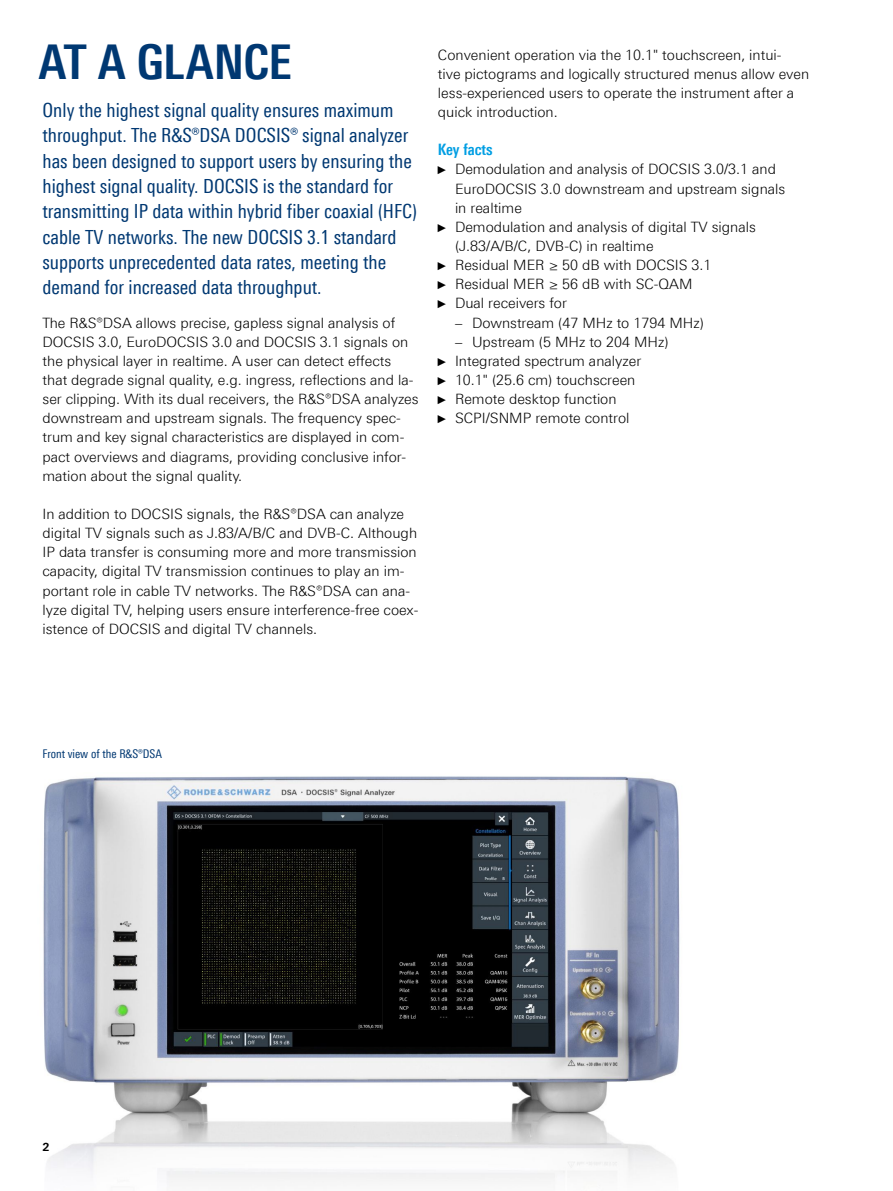
<style>
.page{position:relative;width:893px;height:1191px;background:#fff}
.page>*{position:absolute;margin:0;border:0;box-sizing:border-box;transform-origin:0 0}
.Seiten_Headline_32Pt{font:700 48px "Linotype Univers 620 Cn";letter-spacing:-.01em;color:#003872}
.Teaser{font:19.5px/25.3px "Linotype Univers 420 Cn";color:#003872}
.Absatzfett_cyan{font:700 15.75px "Linotype Univers 620 Cn";color:#009ee3}
.Haupttext_ohne_Absta{font:300 14.25px/19.2px "Linotype Univers 330";color:#000}
.Haupttext{font:300 14.25px/19.2px "Linotype Univers 330";color:#000}
.Bildunterschrift{font:12px "Linotype Univers 420 Cn";color:#003872}
.t1{font:700 11.25px "Linotype Univers 630";color:#000}
.s1{font-family:"Arial Narrow";font-weight:400;font-size:11.4px}
</style>
<div class="page">
<img style="left:43px;top:776px;width:637px;height:406px">
<p class="Seiten_Headline_32Pt" style="left:39px;top:33px;width:255px">AT A GLANCE</p>
<p class="Teaser" style="left:43px;top:97px;width:376px">Only the highest signal quality ensures maximum throughput. The R&amp;S®DSA DOCSIS® signal analyzer has been designed to support users by ensuring the highest signal quality. DOCSIS is the standard for transmitting IP data within hybrid fiber coaxial (HFC) cable TV networks. The new DOCSIS 3.1 standard supports unprecedented data rates, meeting the demand for increased data throughput.</p>
<p class="Haupttext_ohne_Absta" style="left:43px;top:313px;width:378px">The R&amp;S®DSA allows precise, gapless signal analysis of DOCSIS 3.0, EuroDOCSIS 3.0 and DOCSIS 3.1 signals on the physical layer in realtime. A user can detect effects that degrade signal quality, e.g. ingress, reflections and la&shy;ser clipping. With its dual receivers, the R&amp;S®DSA analyzes downstream and upstream signals. The frequency spec&shy;trum and key signal characteristics are displayed in com&shy;pact overviews and diagrams, providing conclusive infor&shy;mation about the signal quality.</p>
<p class="Haupttext" style="left:43px;top:504px;width:377px">In addition to DOCSIS signals, the R&amp;S®DSA can analyze digital TV signals such as J.83/A/B/C and DVB-C. Although IP data transfer is consuming more and more transmission capacity, digital TV transmission continues to play an im&shy;portant role in cable TV networks. The R&amp;S®DSA can ana&shy;lyze digital TV, helping users ensure interference-free coex&shy;istence of DOCSIS and digital TV channels.</p>
<p class="Haupttext" style="left:438px;top:45px;width:373px">Convenient operation via the 10.1" touchscreen, intui-<br>tive pictograms and logically structured menus allow even less-experienced users to operate the instrument after a quick introduction.</p>
<p class="Absatzfett_cyan" style="left:438px;top:140px;width:56px">Key facts</p>
<p class="Haupttext_ohne_Absta" style="left:455px;top:160px;width:332px;text-indent:-17px"><span class="s1">►</span> Demodulation and analysis of DOCSIS 3.0/3.1 and<br>EuroDOCSIS 3.0 downstream and upstream signals in realtime</p>
<p class="Haupttext_ohne_Absta" style="left:455px;top:217px;width:302px;text-indent:-17px"><span class="s1">►</span> Demodulation and analysis of digital TV signals (J.83/A/B/C, DVB-C) in realtime</p>
<p class="Haupttext_ohne_Absta" style="left:438px;top:255px;width:275px"><span class="s1">►</span> Residual MER ≥ 50 dB with DOCSIS 3.1</p>
<p class="Haupttext_ohne_Absta" style="left:438px;top:274px;width:256px"><span class="s1">►</span> Residual MER ≥ 56 dB with SC-QAM</p>
<p class="Haupttext_ohne_Absta" style="left:438px;top:293px;width:130px"><span class="s1">►</span> Dual receivers for</p>
<p class="Haupttext_ohne_Absta" style="left:455px;top:313px;width:250px">– Downstream (47 MHz to 1794 MHz)</p>
<p class="Haupttext_ohne_Absta" style="left:455px;top:332px;width:215px">– Upstream (5 MHz to 204 MHz)</p>
<p class="Haupttext_ohne_Absta" style="left:438px;top:351px;width:205px"><span class="s1">►</span> Integrated spectrum analyzer</p>
<p class="Haupttext_ohne_Absta" style="left:438px;top:370px;width:199px"><span class="s1">►</span> 10.1" (25.6 cm) touchscreen</p>
<p class="Haupttext_ohne_Absta" style="left:438px;top:389px;width:180px"><span class="s1">►</span> Remote desktop function</p>
<p class="Haupttext_ohne_Absta" style="left:438px;top:408px;width:193px"><span class="s1">►</span> SCPI/SNMP remote control</p>
<p class="Bildunterschrift" style="left:43px;top:747px;width:121px">Front view of the R&amp;S®DSA</p>
<p class="t1" style="left:43px;top:1139px;width:9px">2</p>
</div>
